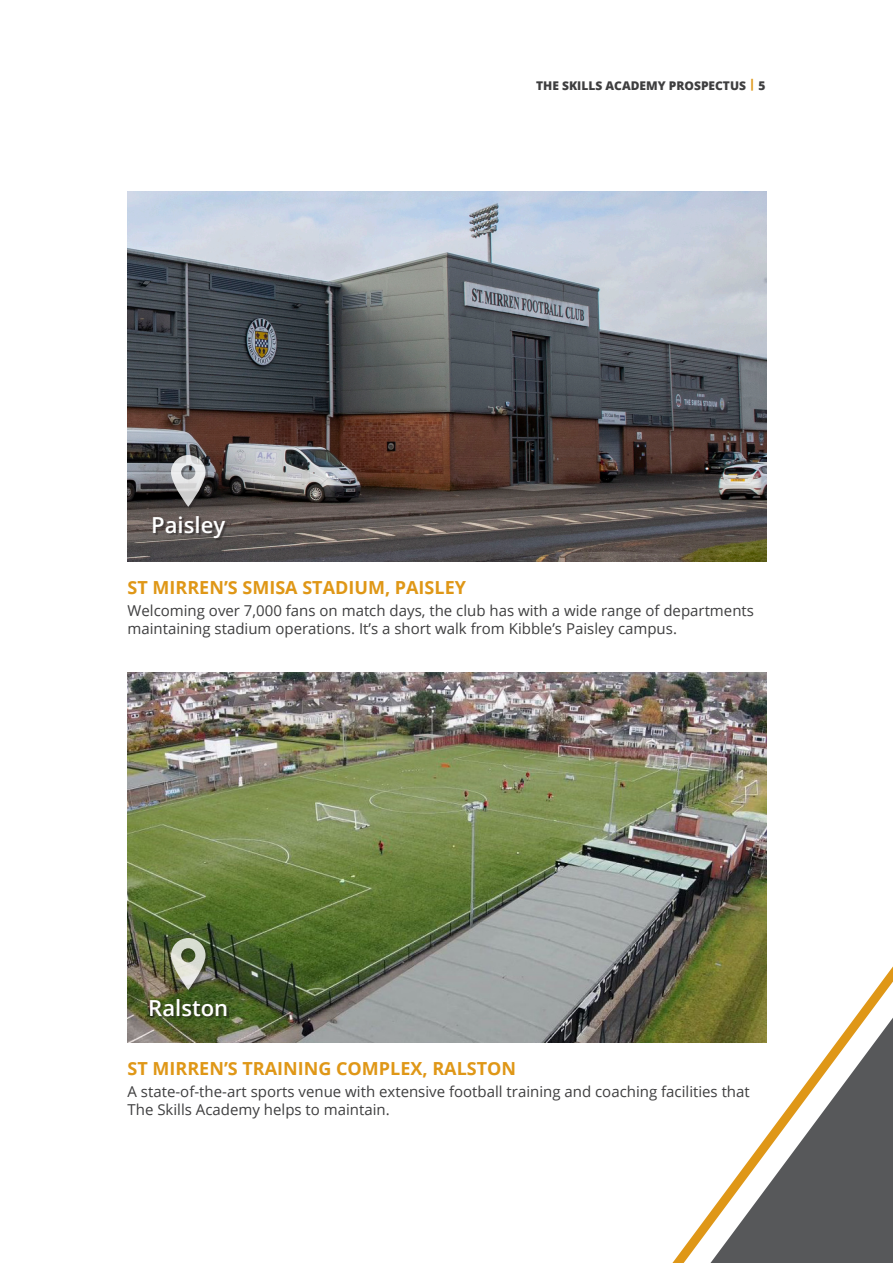
<style>
.page{position:relative;width:893px;height:1263px;background:#fff}
.page>*{position:absolute;margin:0;border:0;box-sizing:border-box;transform-origin:0 0}
.t1{font:600 22.05px "Open Sans";color:#fff}
.t2{font:700 18px "Open Sans";color:#df9717}
.t3{font:15px/18px "Open Sans";color:#3e3e3f}
.t4{font:800 12px "Open Sans";color:#3e3e3f}
.s1{color:#df9717}
</style>
<div class="page">
<img style="left:128px;top:191px;width:639px;height:370px">
<img style="left:128px;top:672px;width:316px;height:370px">
<div style="left:172px;top:456px;width:36px;height:53px;background:#231f20;opacity:.5"></div>
<svg style="left:171px;top:455px;width:35px;height:52px;background:#989899"></svg>
<div style="left:172px;top:939px;width:36px;height:53px;background:#231f20;opacity:.5"></div>
<svg style="left:171px;top:938px;width:35px;height:52px;background:#9fa591"></svg>
<div style="left:154px;top:518px;width:74px;height:23px;background:#231f20;opacity:.5"></div>
<div style="left:151px;top:1001px;width:78px;height:18px;background:#231f20;opacity:.5"></div>
<img style="left:444px;top:672px;width:449px;height:591px">
<p class="t1" style="left:151px;top:510px;width:76px">Paisley</p>
<p class="t4" style="left:536px;top:76px;width:231px">THE SKILLS ACADEMY PROSPECTUS <span class="s1">|</span> 5</p>
<p class="t2" style="left:128px;top:575px;width:340px">ST MIRREN’S SMISA STADIUM, PAISLEY</p>
<p class="t3" style="left:128px;top:601px;width:628px">Welcoming over 7,000 fans on match days, the club has with a wide range of departments maintaining stadium operations. It’s a short walk from Kibble’s Paisley campus.</p>
<p class="t1" style="left:148px;top:993px;width:82px">Ralston</p>
<p class="t2" style="left:128px;top:1056px;width:390px">ST MIRREN’S TRAINING COMPLEX, RALSTON</p>
<p class="t3" style="left:128px;top:1082px;width:624px">A state-of-the-art sports venue with extensive football training and coaching facilities that<br>The Skills Academy helps to maintain.</p>
</div>
